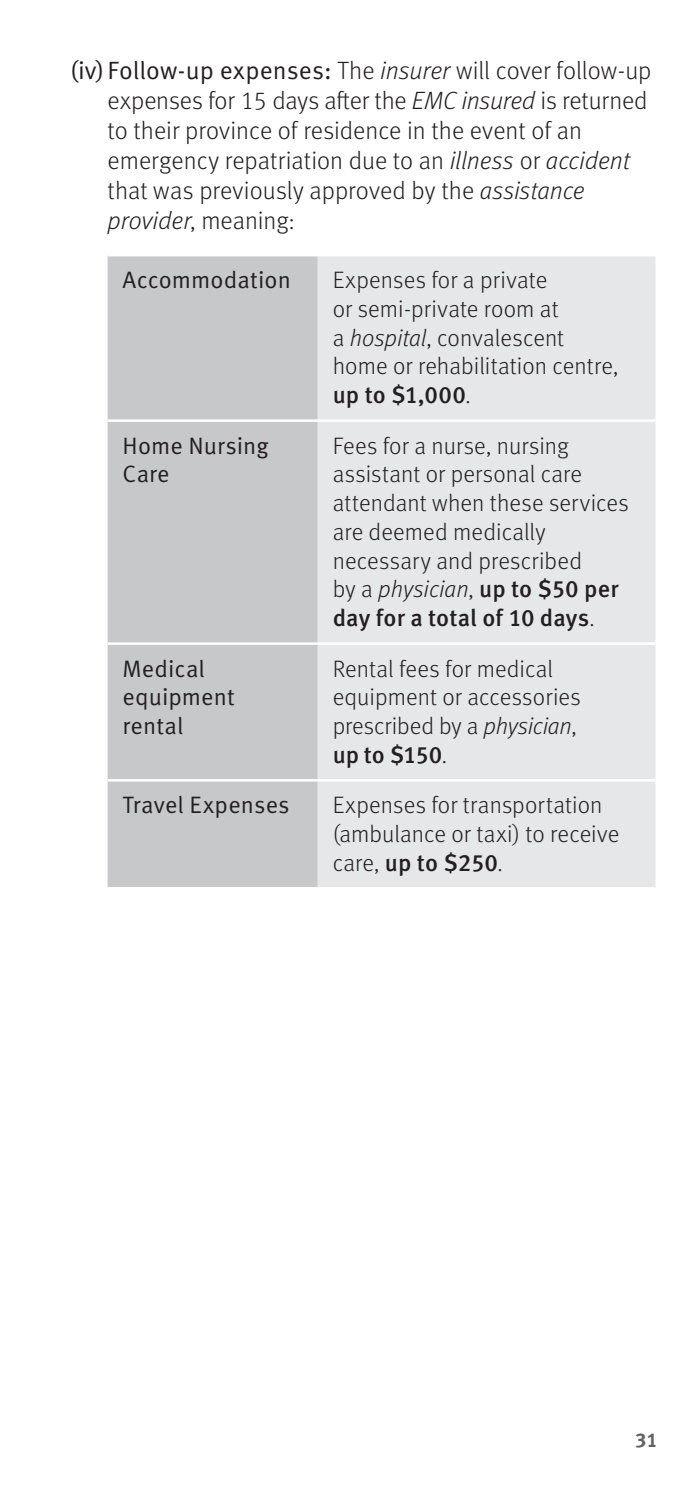
<style>
.page{position:relative;width:698px;height:1508px;background:#fff}
.page>*{position:absolute;margin:0;border:0;box-sizing:border-box;transform-origin:0 0}
.t1{font:300 25px/30px "Meta OT";color:#231f20}
.t2{font:25px "Meta OT Norm";letter-spacing:.005em;color:#231f20}
.t3{font:300 23.75px/28.8px "Meta OT";letter-spacing:.005em;color:#231f20}
.t4{font:23.75px/28.8px "Meta OT Norm";letter-spacing:.005em;color:#231f20}
.t5{font:700 20px "Meta OT";color:#636366}
.s1{font-family:"Meta OT";font-weight:300}
.s2{font-family:"Meta OT";font-weight:300;font-style:italic}
.s3{font-style:italic}
.s4{font-weight:500}
</style>
<div class="page">
<div style="left:108px;top:256px;width:210px;height:631px;background:#c7c8ca"></div>
<div style="left:318px;top:256px;width:337px;height:631px;background:#e6e7e9"></div>
<hr style="left:108px;top:419px;width:210px;height:3px;background:#fff">
<hr style="left:318px;top:419px;width:337px;height:3px;background:#fff">
<hr style="left:108px;top:642px;width:210px;height:3px;background:#fff">
<hr style="left:318px;top:642px;width:337px;height:3px;background:#fff">
<hr style="left:108px;top:779px;width:210px;height:2px;background:#fff">
<hr style="left:318px;top:779px;width:337px;height:2px;background:#fff">
<p class="t2" style="left:70px;top:55px;width:583px">(iv) Follow-up expenses: <span class="s1">The</span> <span class="s2">insurer</span> <span class="s1">will cover follow-up</span></p>
<p class="t1" style="left:107px;top:86px;width:541px">expenses for 15 days after the <span class="s3">EMC insured</span> is returned to their province of residence in the event of an emergency repatriation due to an <span class="s3">illness</span> or <span class="s3">accident </span>that was previously approved by the <span class="s3">assistance provider</span>, meaning:</p>
<p class="t4" style="left:122px;top:266px;width:170px">Accommodation</p>
<p class="t3" style="left:332px;top:266px;width:287px">Expenses for a private<br>or semi-private room at<br>a <span class="s3">hospital</span>, convalescent home or rehabilitation centre, <span class="s4">up to $1,000</span>.</p>
<p class="t4" style="left:122px;top:431px;width:147px">Home Nursing<br>Care</p>
<p class="t3" style="left:332px;top:431px;width:297px">Fees for a nurse, nursing assistant or personal care attendant when these services are deemed medically necessary and prescribed<br>by a <span class="s3">physician</span>, <span class="s4">up to $50 per day for a total of 10 days</span>.</p>
<p class="t4" style="left:122px;top:654px;width:114px">Medical equipment rental</p>
<p class="t3" style="left:332px;top:654px;width:249px">Rental fees for medical equipment or accessories prescribed by a <span class="s3">physician</span>, <span class="s4">up to $150</span>.</p>
<p class="t4" style="left:122px;top:791px;width:169px">Travel Expenses</p>
<p class="t3" style="left:332px;top:791px;width:288px">Expenses for transportation (ambulance or taxi) to receive care, <span class="s4">up to $250</span>.</p>
<p class="t5" style="left:635px;top:1427px;width:24px">31</p>
</div>
